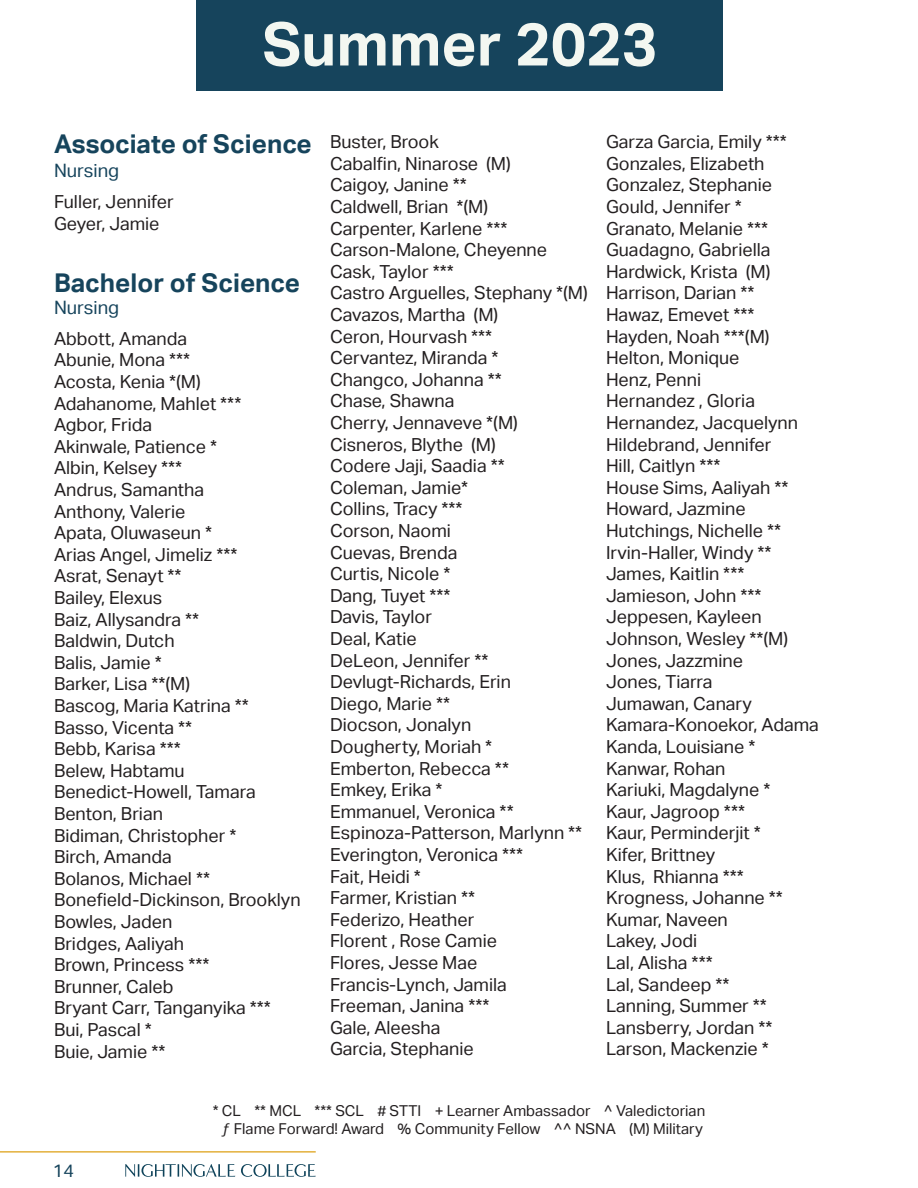
<style>
.page{position:relative;width:918px;height:1188px;background:#fff}
.page>*{position:absolute;margin:0;border:0;box-sizing:border-box;transform-origin:0 0}
.t1{font:700 60px "Aktiv Grotesk";color:#f3f7f1}
.t2{font:700 25.95px "Aktiv Grotesk";color:#16445c}
.t3{font:18.45px "Aktiv Grotesk";color:#16445c}
.t4{font:18px "Aktiv Grotesk";color:#231f20}
.t5{font:18px "Aktiv Grotesk";color:#16445c}
.t6{font:15px/18px "Aktiv Grotesk";color:#231f20;text-align:center}
</style>
<div class="page">
<svg style="left:125px;top:1164px;width:110px;height:13px"></svg>
<svg style="left:241px;top:1164px;width:75px;height:13px"></svg>
<hr style="left:0;top:1151px;width:316px;height:2px;background:#e3b03b">
<div style="left:197px;top:0;width:526px;height:90px;background:#16445c"></div>
<p class="t1" style="left:262px;top:10px;width:396px">Summer 2023</p>
<p class="t2" style="left:54px;top:129px;width:259px">Associate of Science</p>
<p class="t3" style="left:54px;top:160px;width:67px">Nursing</p>
<p class="t4" style="left:54px;top:191px;width:121px">Fuller, Jennifer</p>
<p class="t4" style="left:54px;top:213px;width:107px">Geyer, Jamie</p>
<p class="t2" style="left:54px;top:268px;width:248px">Bachelor of Science</p>
<p class="t3" style="left:54px;top:297px;width:67px">Nursing</p>
<p class="t4" style="left:54px;top:328px;width:135px">Abbott, Amanda</p>
<p class="t4" style="left:54px;top:350px;width:138px">Abunie, Mona ***</p>
<p class="t4" style="left:54px;top:371px;width:148px">Acosta, Kenia *(M)</p>
<p class="t4" style="left:54px;top:393px;width:189px">Adahanome, Mahlet ***</p>
<p class="t4" style="left:54px;top:414px;width:100px">Agbor, Frida</p>
<p class="t4" style="left:54px;top:436px;width:165px">Akinwale, Patience *</p>
<p class="t4" style="left:54px;top:458px;width:130px">Albin, Kelsey ***</p>
<p class="t4" style="left:54px;top:479px;width:152px">Andrus, Samantha</p>
<p class="t4" style="left:54px;top:501px;width:133px">Anthony, Valerie</p>
<p class="t4" style="left:54px;top:522px;width:160px">Apata, Oluwaseun *</p>
<p class="t4" style="left:54px;top:544px;width:185px">Arias Angel, Jimeliz ***</p>
<p class="t4" style="left:54px;top:566px;width:129px">Asrat, Senayt **</p>
<p class="t4" style="left:54px;top:587px;width:110px">Bailey, Elexus</p>
<p class="t4" style="left:54px;top:609px;width:147px">Baiz, Allysandra **</p>
<p class="t4" style="left:54px;top:630px;width:122px">Baldwin, Dutch</p>
<p class="t4" style="left:54px;top:652px;width:109px">Balis, Jamie *</p>
<p class="t4" style="left:54px;top:674px;width:138px">Barker, Lisa **(M)</p>
<p class="t4" style="left:54px;top:695px;width:196px">Bascog, Maria Katrina **</p>
<p class="t4" style="left:54px;top:717px;width:140px">Basso, Vicenta **</p>
<p class="t4" style="left:54px;top:738px;width:128px">Bebb, Karisa ***</p>
<p class="t4" style="left:54px;top:760px;width:132px">Belew, Habtamu</p>
<p class="t4" style="left:54px;top:782px;width:203px">Benedict-Howell, Tamara</p>
<p class="t4" style="left:54px;top:803px;width:110px">Benton, Brian</p>
<p class="t4" style="left:54px;top:825px;width:184px">Bidiman, Christopher *</p>
<p class="t4" style="left:54px;top:846px;width:119px">Birch, Amanda</p>
<p class="t4" style="left:54px;top:868px;width:158px">Bolanos, Michael **</p>
<p class="t4" style="left:54px;top:890px;width:248px">Bonefield-Dickinson, Brooklyn</p>
<p class="t4" style="left:54px;top:911px;width:120px">Bowles, Jaden</p>
<p class="t4" style="left:54px;top:933px;width:132px">Bridges, Aaliyah</p>
<p class="t4" style="left:54px;top:954px;width:157px">Brown, Princess ***</p>
<p class="t4" style="left:54px;top:976px;width:121px">Brunner, Caleb</p>
<p class="t4" style="left:54px;top:998px;width:218px">Bryant Carr, Tanganyika ***</p>
<p class="t4" style="left:54px;top:1019px;width:99px">Bui, Pascal *</p>
<p class="t4" style="left:54px;top:1041px;width:113px">Buie, Jamie **</p>
<p class="t4" style="left:330px;top:132px;width:110px">Buster, Brook</p>
<p class="t4" style="left:330px;top:153px;width:182px">Cabalfin, Ninarose (M)</p>
<p class="t4" style="left:330px;top:175px;width:138px">Caigoy, Janine **</p>
<p class="t4" style="left:330px;top:196px;width:160px">Caldwell, Brian *(M)</p>
<p class="t4" style="left:330px;top:218px;width:179px">Carpenter, Karlene ***</p>
<p class="t4" style="left:330px;top:240px;width:219px">Carson-Malone, Cheyenne</p>
<p class="t4" style="left:330px;top:261px;width:125px">Cask, Taylor ***</p>
<p class="t4" style="left:330px;top:283px;width:259px">Castro Arguelles, Stephany *(M)</p>
<p class="t4" style="left:330px;top:304px;width:170px">Cavazos, Martha (M)</p>
<p class="t4" style="left:330px;top:326px;width:164px">Ceron, Hourvash ***</p>
<p class="t4" style="left:330px;top:348px;width:170px">Cervantez, Miranda *</p>
<p class="t4" style="left:330px;top:369px;width:173px">Changco, Johanna **</p>
<p class="t4" style="left:330px;top:391px;width:126px">Chase, Shawna</p>
<p class="t4" style="left:330px;top:412px;width:189px">Cherry, Jennaveve *(M)</p>
<p class="t4" style="left:330px;top:434px;width:167px">Cisneros, Blythe (M)</p>
<p class="t4" style="left:330px;top:456px;width:176px">Codere Jaji, Saadia **</p>
<p class="t4" style="left:330px;top:477px;width:140px">Coleman, Jamie*</p>
<p class="t4" style="left:330px;top:499px;width:134px">Collins, Tracy ***</p>
<p class="t4" style="left:330px;top:520px;width:122px">Corson, Naomi</p>
<p class="t4" style="left:330px;top:542px;width:129px">Cuevas, Brenda</p>
<p class="t4" style="left:330px;top:564px;width:122px">Curtis, Nicole *</p>
<p class="t4" style="left:330px;top:585px;width:122px">Dang, Tuyet ***</p>
<p class="t4" style="left:330px;top:607px;width:103px">Davis, Taylor</p>
<p class="t4" style="left:330px;top:628px;width:88px">Deal, Katie</p>
<p class="t4" style="left:330px;top:650px;width:160px">DeLeon, Jennifer **</p>
<p class="t4" style="left:330px;top:672px;width:182px">Devlugt-Richards, Erin</p>
<p class="t4" style="left:330px;top:693px;width:122px">Diego, Marie **</p>
<p class="t4" style="left:330px;top:715px;width:143px">Diocson, Jonalyn</p>
<p class="t4" style="left:330px;top:736px;width:164px">Dougherty, Moriah *</p>
<p class="t4" style="left:330px;top:758px;width:181px">Emberton, Rebecca **</p>
<p class="t4" style="left:330px;top:780px;width:114px">Emkey, Erika *</p>
<p class="t4" style="left:330px;top:801px;width:185px">Emmanuel, Veronica **</p>
<p class="t4" style="left:330px;top:823px;width:254px">Espinoza-Patterson, Marlynn **</p>
<p class="t4" style="left:330px;top:844px;width:195px">Everington, Veronica ***</p>
<p class="t4" style="left:330px;top:866px;width:92px">Fait, Heidi *</p>
<p class="t4" style="left:330px;top:888px;width:147px">Farmer, Kristian **</p>
<p class="t4" style="left:330px;top:909px;width:146px">Federizo, Heather</p>
<p class="t4" style="left:330px;top:931px;width:169px">Florent , Rose Camie</p>
<p class="t4" style="left:330px;top:952px;width:149px">Flores, Jesse Mae</p>
<p class="t4" style="left:330px;top:974px;width:178px">Francis-Lynch, Jamila</p>
<p class="t4" style="left:330px;top:996px;width:161px">Freeman, Janina ***</p>
<p class="t4" style="left:330px;top:1017px;width:112px">Gale, Aleesha</p>
<p class="t4" style="left:330px;top:1039px;width:145px">Garcia, Stephanie</p>
<p class="t4" style="left:606px;top:132px;width:182px">Garza Garcia, Emily ***</p>
<p class="t4" style="left:606px;top:153px;width:160px">Gonzales, Elizabeth</p>
<p class="t4" style="left:606px;top:175px;width:168px">Gonzalez, Stephanie</p>
<p class="t4" style="left:606px;top:196px;width:137px">Gould, Jennifer *</p>
<p class="t4" style="left:606px;top:218px;width:164px">Granato, Melanie ***</p>
<p class="t4" style="left:606px;top:240px;width:166px">Guadagno, Gabriella</p>
<p class="t4" style="left:606px;top:261px;width:166px">Hardwick, Krista (M)</p>
<p class="t4" style="left:606px;top:283px;width:150px">Harrison, Darian **</p>
<p class="t4" style="left:606px;top:304px;width:150px">Hawaz, Emevet ***</p>
<p class="t4" style="left:606px;top:326px;width:165px">Hayden, Noah ***(M)</p>
<p class="t4" style="left:606px;top:348px;width:135px">Helton, Monique</p>
<p class="t4" style="left:606px;top:369px;width:97px">Henz, Penni</p>
<p class="t4" style="left:606px;top:391px;width:151px">Hernandez , Gloria</p>
<p class="t4" style="left:606px;top:412px;width:194px">Hernandez, Jacquelynn</p>
<p class="t4" style="left:606px;top:434px;width:167px">Hildebrand, Jennifer</p>
<p class="t4" style="left:606px;top:456px;width:116px">Hill, Caitlyn ***</p>
<p class="t4" style="left:606px;top:477px;width:184px">House Sims, Aaliyah **</p>
<p class="t4" style="left:606px;top:499px;width:141px">Howard, Jazmine</p>
<p class="t4" style="left:606px;top:520px;width:177px">Hutchings, Nichelle **</p>
<p class="t4" style="left:606px;top:542px;width:167px">Irvin-Haller, Windy **</p>
<p class="t4" style="left:606px;top:564px;width:140px">James, Kaitlin ***</p>
<p class="t4" style="left:606px;top:585px;width:157px">Jamieson, John ***</p>
<p class="t4" style="left:606px;top:607px;width:157px">Jeppesen, Kayleen</p>
<p class="t4" style="left:606px;top:628px;width:184px">Johnson, Wesley **(M)</p>
<p class="t4" style="left:606px;top:650px;width:139px">Jones, Jazzmine</p>
<p class="t4" style="left:606px;top:672px;width:108px">Jones, Tiarra</p>
<p class="t4" style="left:606px;top:693px;width:148px">Jumawan, Canary</p>
<p class="t4" style="left:606px;top:715px;width:214px">Kamara-Konoekor, Adama</p>
<p class="t4" style="left:606px;top:736px;width:151px">Kanda, Louisiane *</p>
<p class="t4" style="left:606px;top:758px;width:121px">Kanwar, Rohan</p>
<p class="t4" style="left:606px;top:780px;width:166px">Kariuki, Magdalyne *</p>
<p class="t4" style="left:606px;top:801px;width:141px">Kaur, Jagroop ***</p>
<p class="t4" style="left:606px;top:823px;width:156px">Kaur, Perminderjit *</p>
<p class="t4" style="left:606px;top:844px;width:111px">Kifer, Brittney</p>
<p class="t4" style="left:606px;top:866px;width:139px">Klus, Rhianna ***</p>
<p class="t4" style="left:606px;top:888px;width:178px">Krogness, Johanne **</p>
<p class="t4" style="left:606px;top:909px;width:123px">Kumar, Naveen</p>
<p class="t4" style="left:606px;top:931px;width:93px">Lakey, Jodi</p>
<p class="t4" style="left:606px;top:952px;width:108px">Lal, Alisha ***</p>
<p class="t4" style="left:606px;top:974px;width:125px">Lal, Sandeep **</p>
<p class="t4" style="left:606px;top:996px;width:162px">Lanning, Summer **</p>
<p class="t4" style="left:606px;top:1017px;width:168px">Lansberry, Jordan **</p>
<p class="t4" style="left:606px;top:1039px;width:164px">Larson, Mackenzie *</p>
<p class="t5" style="left:53px;top:1160px;width:23px">14</p>
<p class="t6" style="left:213px;top:1102px;width:494px">* CL ** MCL *** SCL # STTI + Learner Ambassador ^ Valedictorian ƒ Flame Forward! Award % Community Fellow ^^ NSNA (M) Military</p>
</div>
